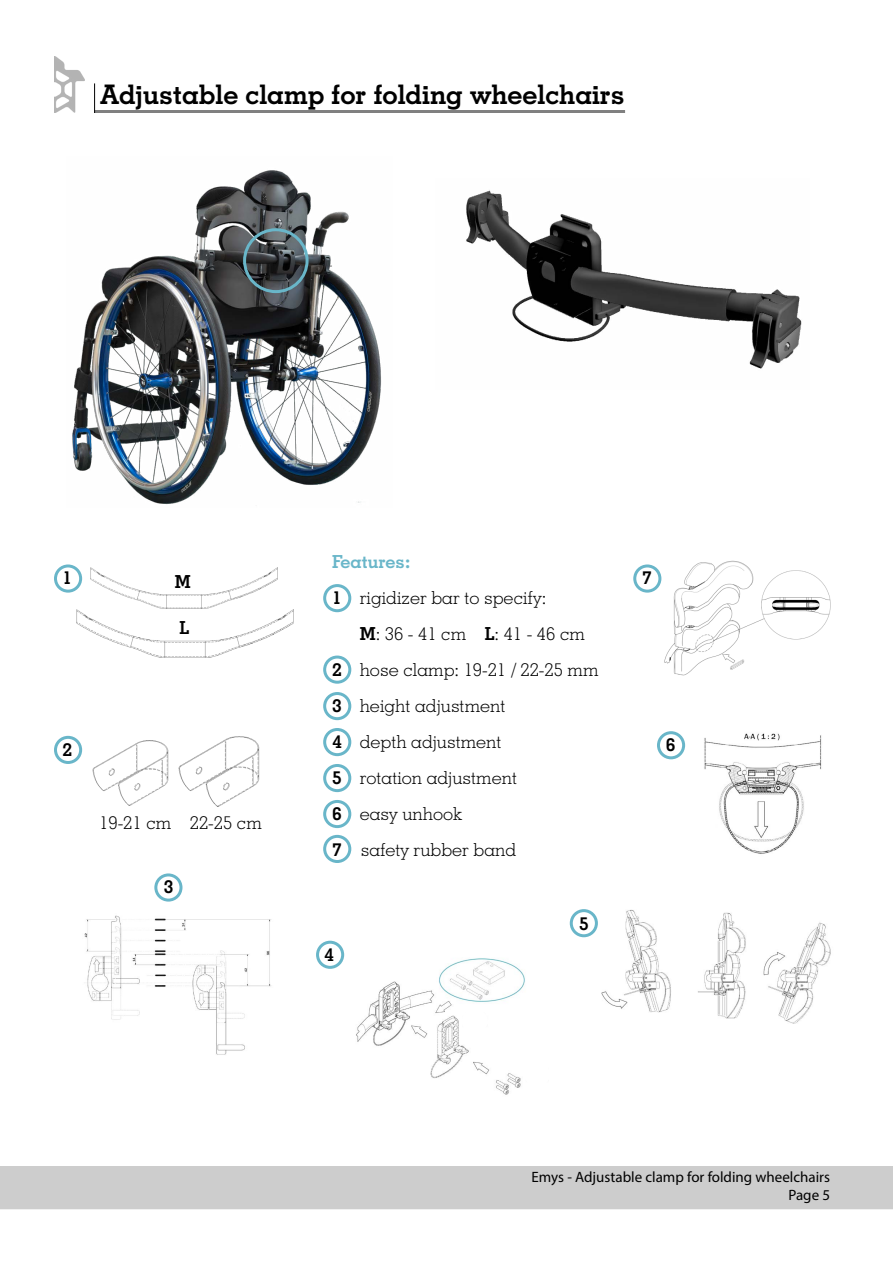
<style>
.page{position:relative;width:893px;height:1263px;background:#fff}
.page>*{position:absolute;margin:0;border:0;box-sizing:border-box;transform-origin:0 0}
.t1{font:700 27px "Geometric Slab 703 BT";color:#000}
.t2{font:300 18px "Geometric Slab 703 BT";color:#000}
.t3{font:700 18px "Geometric Slab 703 BT";color:#69b6c9}
.t4{font:700 18px "Geometric Slab 703 BT";color:#000}
.t5{font:15px/18px "Myriad Pro";color:#000;text-align:right}
.s1{font-weight:700}
</style>
<div class="page">
<div style="left:0;top:1167px;width:893px;height:42px;background:#cdcdcd"></div>
<img style="left:54px;top:57px;width:30px;height:56px">
<hr style="left:94px;top:83px;width:1px;height:30px;background:#000">
<img style="left:72px;top:170px;width:309px;height:334px">
<div style="left:243px;top:228px;width:66px;height:65px;border:3px solid #69b6c9;border-radius:50%"></div>
<img style="left:466px;top:190px;width:336px;height:179px">
<div style="left:323px;top:584px;width:28px;height:28px;border:3px solid #69b6c9;border-radius:50%"></div>
<div style="left:323px;top:835px;width:28px;height:28px;border:3px solid #69b6c9;border-radius:50%"></div>
<div style="left:323px;top:692px;width:28px;height:28px;border:3px solid #69b6c9;border-radius:50%"></div>
<div style="left:323px;top:728px;width:28px;height:28px;border:3px solid #69b6c9;border-radius:50%"></div>
<div style="left:323px;top:655px;width:28px;height:29px;border:3px solid #69b6c9;border-radius:50%"></div>
<div style="left:323px;top:764px;width:28px;height:28px;border:3px solid #69b6c9;border-radius:50%"></div>
<img style="left:704px;top:733px;width:118px;height:121px">
<div style="left:657px;top:731px;width:28px;height:28px;border:3px solid #69b6c9;border-radius:50%"></div>
<div style="left:316px;top:941px;width:28px;height:28px;border:3px solid #69b6c9;border-radius:50%"></div>
<div style="left:323px;top:800px;width:28px;height:28px;border:3px solid #69b6c9;border-radius:50%"></div>
<img style="left:77px;top:609px;width:216px;height:48px">
<img style="left:90px;top:567px;width:188px;height:42px">
<div style="left:54px;top:564px;width:28px;height:29px;border:3px solid #69b6c9;border-radius:50%"></div>
<img style="left:93px;top:740px;width:75px;height:65px">
<img style="left:179px;top:736px;width:80px;height:70px">
<div style="left:54px;top:736px;width:28px;height:28px;border:3px solid #69b6c9;border-radius:50%"></div>
<img style="left:84px;top:915px;width:187px;height:140px">
<div style="left:154px;top:873px;width:28px;height:28px;border:3px solid #69b6c9;border-radius:50%"></div>
<img style="left:356px;top:958px;width:169px;height:137px">
<img style="left:601px;top:909px;width:230px;height:115px">
<div style="left:570px;top:909px;width:28px;height:28px;border:3px solid #69b6c9;border-radius:50%"></div>
<img style="left:659px;top:560px;width:172px;height:116px">
<div style="left:747px;top:660px;width:14px;height:13px;background:#fff;border-radius:50%"></div>
<div style="left:524px;top:1062px;width:26px;height:25px;background:#fff;border-radius:50%"></div>
<div style="left:462px;top:1009px;width:26px;height:24px;background:#fff;border-radius:50%"></div>
<div style="left:633px;top:564px;width:28px;height:29px;border:3px solid #69b6c9;border-radius:50%"></div>
<h1 class="t1" style="left:101px;top:78px;width:526px">Adjustable clamp for folding wheelchairs</h1>
<p class="t4" style="left:63px;top:566px;width:11px">1</p>
<p class="t4" style="left:63px;top:739px;width:11px">2</p>
<p class="t3" style="left:332px;top:551px;width:80px">Features:</p>
<p class="t2" style="left:332px;top:587px;width:216px"><span class="s1">1</span> rigidizer bar to specify:</p>
<p class="t2" style="left:360px;top:623px;width:227px"><span class="s1">M</span>: 36 - 41 cm <span class="s1">L</span>: 41 - 46 cm</p>
<p class="t2" style="left:332px;top:659px;width:268px"><span class="s1">2</span> hose clamp: 19-21 / 22-25 mm</p>
<p class="t2" style="left:332px;top:695px;width:175px"><span class="s1">3</span> height adjustment</p>
<p class="t2" style="left:332px;top:731px;width:171px"><span class="s1">4</span> depth adjustment</p>
<p class="t2" style="left:332px;top:767px;width:187px"><span class="s1">5</span> rotation adjustment</p>
<p class="t2" style="left:332px;top:803px;width:132px"><span class="s1">6</span> easy unhook</p>
<p class="t2" style="left:332px;top:839px;width:186px"><span class="s1">7</span> safety rubber band</p>
<p class="t4" style="left:175px;top:570px;width:17px">M</p>
<p class="t4" style="left:642px;top:567px;width:11px">7</p>
<p class="t4" style="left:179px;top:616px;width:11px">L</p>
<p class="t2" style="left:99px;top:811px;width:164px">19-21 cm 22-25 cm</p>
<p class="t4" style="left:164px;top:876px;width:11px">3</p>
<p class="t4" style="left:324px;top:944px;width:11px">4</p>
<p class="t4" style="left:579px;top:912px;width:11px">5</p>
<p class="t4" style="left:666px;top:734px;width:11px">6</p>
<p class="t5" style="left:532px;top:1167px;width:300px">Emys - Adjustable clamp for folding wheelchairs<br>Page 5</p>
</div>
